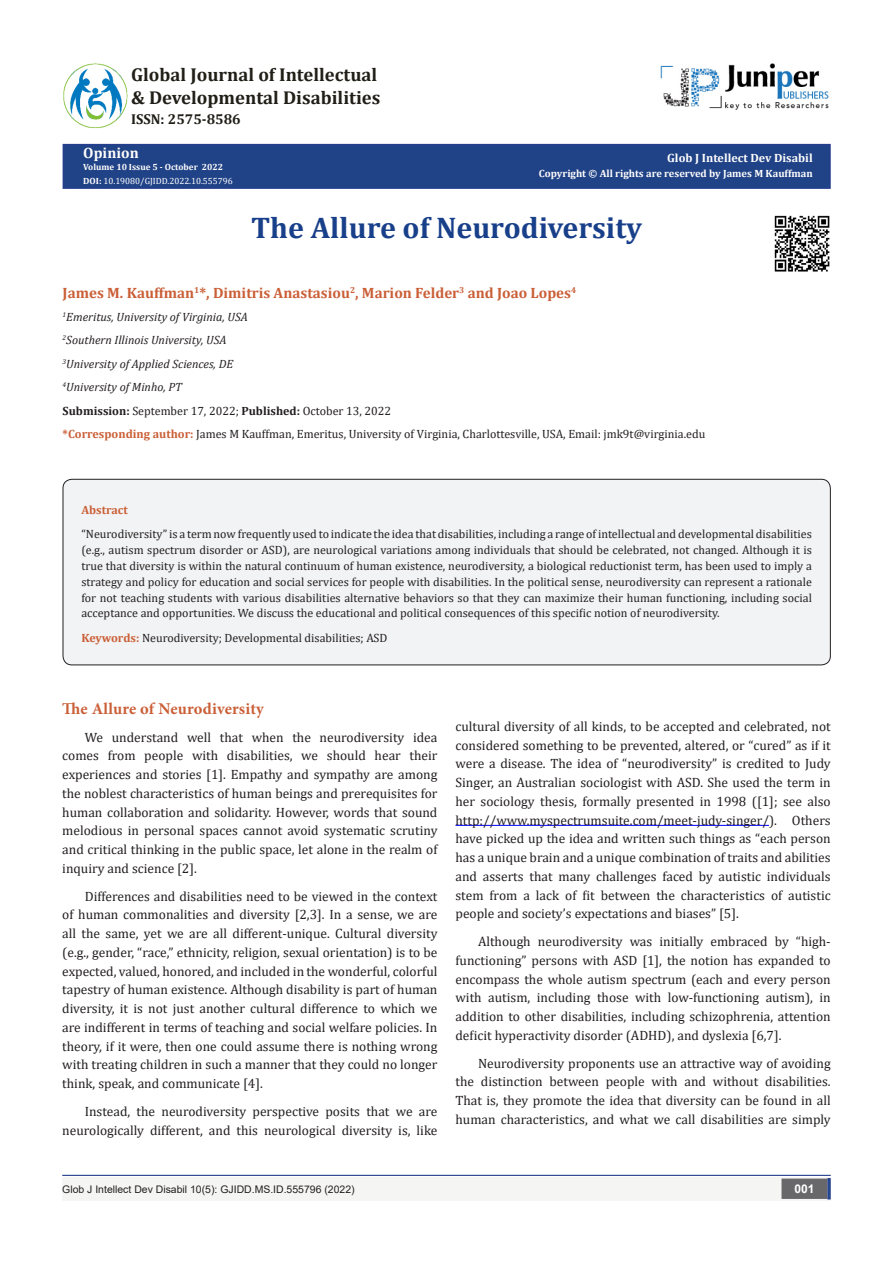
<style>
.page{position:relative;width:893px;height:1263px;background:#fff}
.page>*{position:absolute;margin:0;border:0;box-sizing:border-box;transform-origin:0 0}
.t1{font:700 30px "Cambria";color:#183f89}
.t2{font:700 18.6px "Cambria";color:#201e17}
.No_Spacing{font:700 16.5px "Minion Pro";letter-spacing:.005em;color:#ca5f37}
.t3{font:700 15px "Cambria";color:#ca5f37}
.t4{font:700 15px "Cambria";color:#fffefc}
.t5{font:700 14.4px "Cambria";color:#201e17}
.t6{font:13.5px/18.8px "Cambria";color:#231f20;text-align:justify}
.t7{font:12px/15.8px "Cambria";color:#231f20;text-align:justify}
.t8{font:italic 12px "Cambria";color:#231f20}
.t9{font:700 12px "Cambria";color:#fffefc}
.t10{font:700 12px "Cambria";color:#ca5f37}
.t11{font:700 12px "Arial";color:#fff}
.t12{font:10.5px "Arial";color:#231f20}
.t13{font:700 10.5px "Cambria";color:#fffefc}
.t14{font:9px "Cambria";color:#fff}
.t15{font:700 9px "Cambria";color:#fffefc}
.s1{font-weight:700;color:#fffefc}
.s2{font-weight:700}
.s3{font-weight:700;color:#ca5f37}
</style>
<div class="page">
<div style="left:63px;top:145px;width:767px;height:43px;background:#204287"></div>
<div style="left:63px;top:144px;width:768px;height:45px;border:2px solid #253f8e"></div>
<div style="left:62px;top:1177px;width:494px;height:24px;background:#f5f5f4"></div>
<div style="left:510px;top:1177px;width:321px;height:24px;background:#f5f5f4"></div>
<div style="left:782px;top:1179px;width:45px;height:19px;background:#68676a"></div>
<div style="left:781px;top:1178px;width:46px;height:21px;border:2px solid #68676a"></div>
<svg style="left:827px;top:1178px;width:4px;height:21px"></svg>
<img style="left:660px;top:63px;width:169px;height:47px">
<hr style="left:62px;top:1175px;width:769px;height:1px;background:#253f8e">
<img style="left:63px;top:63px;width:64px;height:65px">
<hr style="left:455px;top:825px;width:314px;height:1px;background:#00f">
<div style="left:63px;top:479px;width:767px;height:186px;background:#f2f3f4;border-radius:9px"></div>
<div style="left:63px;top:479px;width:768px;height:186px;border:1px solid #231f20;border-radius:9px"></div>
<img style="left:774px;top:215px;width:56px;height:57px">
<p class="t2" style="left:131px;top:62px;width:248px">Global Journal of Intellectual</p>
<p class="t2" style="left:131px;top:85px;width:251px">&amp; Developmental Disabilities</p>
<p class="t5" style="left:131px;top:109px;width:111px">ISSN: 2575-8586</p>
<p class="t4" style="left:83px;top:142px;width:57px">Opinion</p>
<p class="t15" style="left:83px;top:160px;width:141px">Volume 10 Issue 5 - October 2022</p>
<p class="t14" style="left:83px;top:175px;width:151px"><span class="s1">DOI:</span> 10.19080/GJIDD.2022.10.555796</p>
<p class="t9" style="left:667px;top:149px;width:147px">Glob J Intellect Dev Disabil</p>
<p class="t13" style="left:539px;top:166px;width:275px">Copyright © All rights are reserved by James M Kauffman</p>
<p class="t1" style="left:251px;top:206px;width:393px">The Allure of Neurodiversity</p>
<p class="t3" style="left:63px;top:282px;width:515px">James M. Kauffman<sup>1</sup>*, Dimitris Anastasiou<sup>2</sup>, Marion Felder<sup>3</sup> and Joao Lopes<sup>4</sup></p>
<p class="t8" style="left:63px;top:308px;width:187px"><sup>1</sup>Emeritus, University of Virginia, USA</p>
<p class="t8" style="left:63px;top:332px;width:166px"><sup>2</sup>Southern Illinois University, USA</p>
<p class="t8" style="left:63px;top:355px;width:172px"><sup>3</sup>University of Applied Sciences, DE</p>
<p class="t8" style="left:63px;top:379px;width:121px"><sup>4</sup>University of Minho, PT</p>
<p class="t7" style="left:63px;top:403px;width:330px"><span class="s2">Submission:</span> September 17, 2022; <span class="s2">Published:</span> October 13, 2022</p>
<p class="t7" style="left:63px;top:426px;width:644px"><span class="s3">*Corresponding author:</span> James M Kauffman, Emeritus, University of Virginia, Charlottesville, USA, Email: jmk9t@virginia.edu</p>
<p class="t10" style="left:81px;top:501px;width:48px">Abstract</p>
<p class="t7" style="left:81px;top:526px;width:732px">“Neurodiversity” is a term now frequently used to indicate the idea that disabilities, including a range of intellectual and developmental disabilities (e.g., autism spectrum disorder or ASD), are neurological variations among individuals that should be celebrated, not changed. Although it is true that diversity is within the natural continuum of human existence, neurodiversity, a biological reductionist term, has been used to imply a strategy and policy for education and social services for people with disabilities. In the political sense, neurodiversity can represent a rationale for not teaching students with various disabilities alternative behaviors so that they can maximize their human functioning, including social acceptance and opportunities. We discuss the educational and political consequences of this specific notion of neurodiversity.</p>
<p class="t7" style="left:81px;top:630px;width:308px"><span class="s3">Keywords:</span> Neurodiversity; Developmental disabilities; ASD</p>
<p class="No_Spacing" style="left:62px;top:697px;width:203px">The Allure of Neurodiversity</p>
<p class="t6" style="left:62px;top:728px;width:377px;text-indent:22px">We understand well that when the neurodiversity idea comes from people with disabilities, we should hear their experiences and stories [1]. Empathy and sympathy are among the noblest characteristics of human beings and prerequisites for human collaboration and solidarity. However, words that sound melodious in personal spaces cannot avoid systematic scrutiny and critical thinking in the public space, let alone in the realm of inquiry and science [2].</p>
<p class="t6" style="left:62px;top:887px;width:377px;text-indent:22px">Differences and disabilities need to be viewed in the context of human commonalities and diversity [2,3]. In a sense, we are all the same, yet we are all different-unique. Cultural diversity (e.g., gender, “race,” ethnicity, religion, sexual orientation) is to be expected, valued, honored, and included in the wonderful, colorful tapestry of human existence. Although disability is part of human diversity, it is not just another cultural difference to which we are indifferent in terms of teaching and social welfare policies. In theory, if it were, then one could assume there is nothing wrong with treating children in such a manner that they could no longer think, speak, and communicate [4].</p>
<p class="t6" style="left:62px;top:1102px;width:377px;text-align:right">Instead, the neurodiversity perspective posits that we are neurologically different, and this neurological diversity is, like</p>
<p class="t6" style="left:455px;top:717px;width:377px">cultural diversity of all kinds, to be accepted and celebrated, not considered something to be prevented, altered, or “cured” as if it were a disease. The idea of “neurodiversity” is credited to Judy Singer, an Australian sociologist with ASD. She used the term in her sociology thesis, formally presented in 1998 ([1]; see also http://www.myspectrumsuite.com/meet-judy-singer/). Others have picked up the idea and written such things as “each person has a unique brain and a unique combination of traits and abilities and asserts that many challenges faced by autistic individuals stem from a lack of fit between the characteristics of autistic people and society’s expectations and biases” [5].</p>
<p class="t6" style="left:455px;top:932px;width:377px;text-indent:22px">Although neurodiversity was initially embraced by “high&shy;functioning” persons with ASD [1], the notion has expanded to encompass the whole autism spectrum (each and every person with autism, including those with low-functioning autism), in addition to other disabilities, including schizophrenia, attention deficit hyperactivity disorder (ADHD), and dyslexia [6,7].</p>
<p class="t6" style="left:455px;top:1053px;width:377px;text-indent:22px">Neurodiversity proponents use an attractive way of avoiding the distinction between people with and without disabilities.<br>That is, they promote the idea that diversity can be found in all human characteristics, and what we call disabilities are simply</p>
<p class="t12" style="left:62px;top:1182px;width:294px">Glob J Intellect Dev Disabil 10(5): GJIDD.MS.ID.555796 (2022)</p>
<p class="t11" style="left:794px;top:1180px;width:22px">001</p>
</div>
